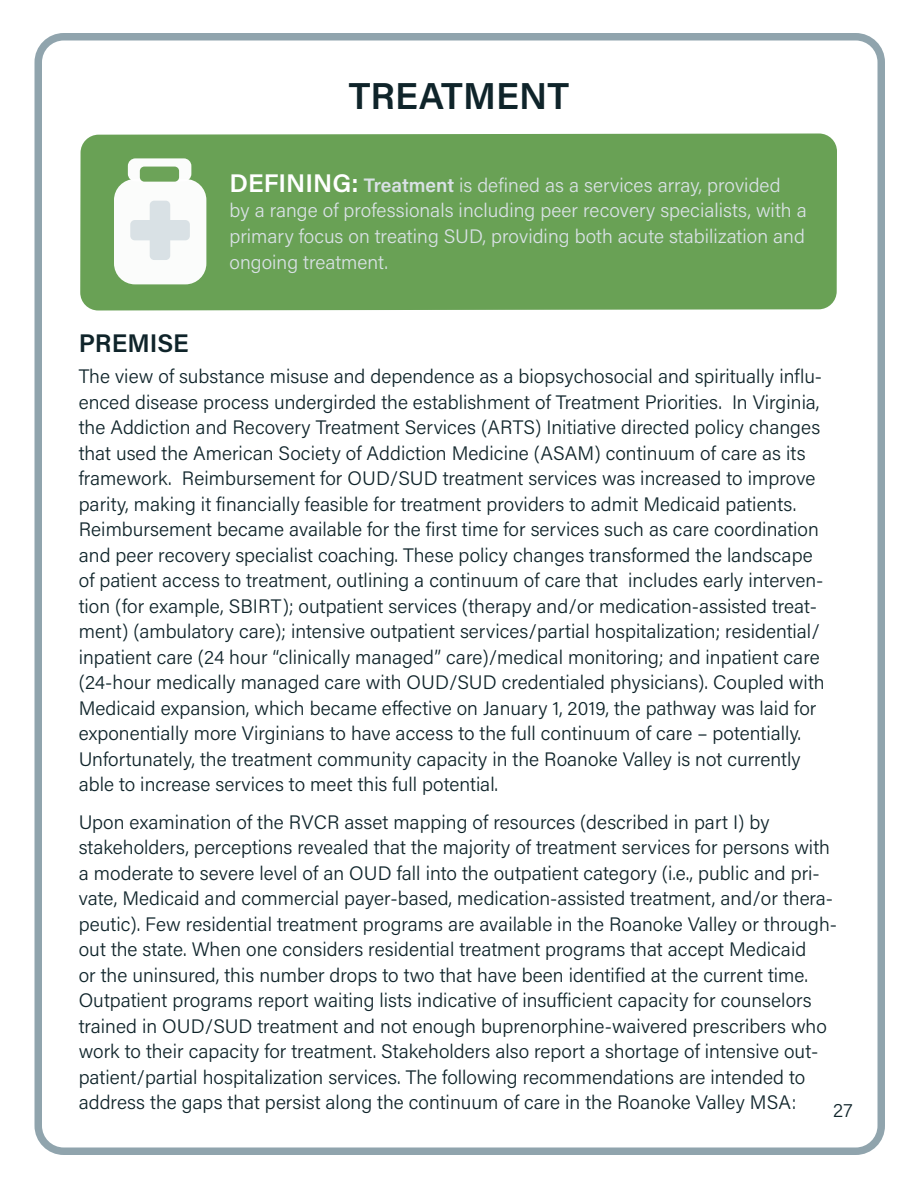
<style>
.page{position:relative;width:918px;height:1188px;background:#fff}
.page>*{position:absolute;margin:0;border:0;box-sizing:border-box;transform-origin:0 0}
.t1{font:37.5px "Acumin Variable Concept";letter-spacing:.03em;color:#0f242a}
.t2{font:25.5px "Acumin Variable Concept";letter-spacing:.03em;color:#0f242a}
.t3{font:19.5px/25.5px "Acumin Variable Concept";letter-spacing:.01em;color:#0f242a}
.t4{font:19.5px/25.5px "Acumin Variable Concept";letter-spacing:.01em;color:#d9e1e5}
.s1{font-size:25.5px;color:#fff}
</style>
<div class="page">
<div style="left:34px;top:33px;width:851px;height:1122px;border:8px solid #758e99;border-radius:26px"></div>
<div style="left:80px;top:133px;width:757px;height:178px;background:#69a155"></div>
<div style="left:114px;top:179px;width:92px;height:105px;background:#fff;border-radius:21px"></div>
<div style="left:130px;top:220px;width:60px;height:20px;background:#d9e1e5;border-radius:4px"></div>
<div style="left:150px;top:201px;width:20px;height:59px;background:#d9e1e5;border-radius:4px"></div>
<div style="left:128px;top:158px;width:63px;height:23px;background:#fff;border-radius:8px"></div>
<div style="left:140px;top:167px;width:39px;height:15px;background:#69a155;border-radius:4px"></div>
<h1 class="t1" style="left:349px;top:71px;width:221px">TREATMENT</h1>
<p class="t4" style="left:230px;top:172px;width:579px"><span class="s1">DEFINING:</span> Treatment is defined as a services array, provided<br>by a range of professionals including peer recovery specialists, with a primary focus on treating SUD, providing both acute stabilization and ongoing treatment.</p>
<h2 class="t2" style="left:79px;top:325px;width:111px">PREMISE</h2>
<p class="t3" style="left:79px;top:363px;width:747px">The view of substance misuse and dependence as a biopsychosocial and spiritually influ&shy;enced disease process undergirded the establishment of Treatment Priorities. In Virginia, the Addiction and Recovery Treatment Services (ARTS) Initiative directed policy changes that used the American Society of Addiction Medicine (ASAM) continuum of care as its framework. Reimbursement for OUD/SUD treatment services was increased to improve parity, making it financially feasible for treatment providers to admit Medicaid patients.<br>Reimbursement became available for the first time for services such as care coordination and peer recovery specialist coaching. These policy changes transformed the landscape of patient access to treatment, outlining a continuum of care that includes early interven&shy;tion (for example, SBIRT); outpatient services (therapy and/or medication-assisted treat&shy;ment) (ambulatory care); intensive outpatient services/partial hospitalization; residential/ inpatient care (24 hour “clinically managed” care)/medical monitoring; and inpatient care (24-hour medically managed care with OUD/SUD credentialed physicians). Coupled with Medicaid expansion, which became effective on January 1, 2019, the pathway was laid for exponentially more Virginians to have access to the full continuum of care – potentially.<br>Unfortunately, the treatment community capacity in the Roanoke Valley is not currently able to increase services to meet this full potential.</p>
<p class="t3" style="left:79px;top:809px;width:760px">Upon examination of the RVCR asset mapping of resources (described in part I) by stakeholders, perceptions revealed that the majority of treatment services for persons with a moderate to severe level of an OUD fall into the outpatient category (i.e., public and pri&shy;vate, Medicaid and commercial payer-based, medication-assisted treatment, and/or thera&shy;peutic). Few residential treatment programs are available in the Roanoke Valley or through&shy;out the state. When one considers residential treatment programs that accept Medicaid<br>or the uninsured, this number drops to two that have been identified at the current time.<br>Outpatient programs report waiting lists indicative of insufficient capacity for counselors trained in OUD/SUD treatment and not enough buprenorphine-waivered prescribers who work to their capacity for treatment. Stakeholders also report a shortage of intensive out&shy;patient/partial hospitalization services. The following recommendations are intended to address the gaps that persist along the continuum of care in the Roanoke Valley MSA:</p>
<p class="t3" style="left:833px;top:1097px;width:21px">27</p>
</div>
